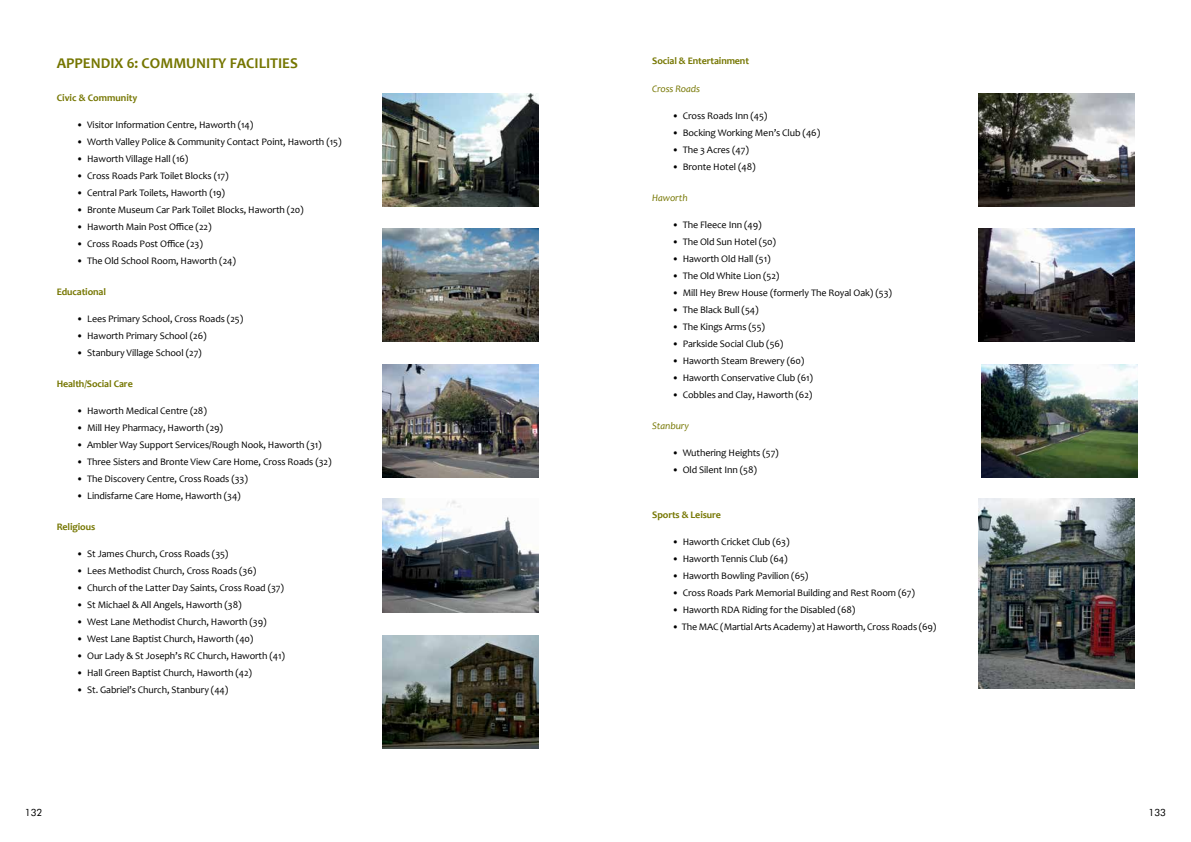
<style>
.page{position:relative;width:1191px;height:842px;background:#fff}
.page>*{position:absolute;margin:0;border:0;box-sizing:border-box;transform-origin:0 0}
.t1{font:700 15px "Candara";color:#757600}
.t2{font:10px "Candara";letter-spacing:-.01em;color:#000}
.t3{font:700 10px "Candara";letter-spacing:-.01em;color:#757600}
.t4{font:italic 10px "Candara";letter-spacing:-.01em;color:#757600}
.t5{font:10px "Futura BT";color:#000}
</style>
<div class="page">
<img style="left:383px;top:635px;width:156px;height:113px">
<img style="left:383px;top:499px;width:156px;height:113px">
<img style="left:383px;top:228px;width:156px;height:114px">
<img style="left:383px;top:94px;width:156px;height:113px">
<img style="left:383px;top:364px;width:156px;height:114px">
<img style="left:978px;top:499px;width:156px;height:190px">
<img style="left:978px;top:94px;width:156px;height:113px">
<img style="left:978px;top:228px;width:156px;height:114px">
<img style="left:981px;top:364px;width:156px;height:114px">
<p class="t1" style="left:57px;top:53px;width:243px">APPENDIX 6: COMMUNITY FACILITIES</p>
<p class="t3" style="left:57px;top:91px;width:82px">Civic &amp; Community</p>
<p class="t2" style="left:77px;top:118px;width:178px">• Visitor Information Centre, Haworth (14)</p>
<p class="t2" style="left:77px;top:135px;width:266px">• Worth Valley Police &amp; Community Contact Point, Haworth (15)</p>
<p class="t2" style="left:77px;top:152px;width:113px">• Haworth Village Hall (16)</p>
<p class="t2" style="left:77px;top:169px;width:154px">• Cross Roads Park Toilet Blocks (17)</p>
<p class="t2" style="left:77px;top:186px;width:150px">• Central Park Toilets, Haworth (19)</p>
<p class="t2" style="left:77px;top:203px;width:229px">• Bronte Museum Car Park Toilet Blocks, Haworth (20)</p>
<p class="t2" style="left:77px;top:220px;width:136px">• Haworth Main Post Office (22)</p>
<p class="t2" style="left:77px;top:237px;width:128px">• Cross Roads Post Office (23)</p>
<p class="t2" style="left:77px;top:254px;width:161px">• The Old School Room, Haworth (24)</p>
<p class="t3" style="left:57px;top:285px;width:51px">Educational</p>
<p class="t2" style="left:77px;top:312px;width:168px">• Lees Primary School, Cross Roads (25)</p>
<p class="t2" style="left:77px;top:329px;width:132px">• Haworth Primary School (26)</p>
<p class="t2" style="left:77px;top:346px;width:127px">• Stanbury Village School (27)</p>
<p class="t3" style="left:57px;top:377px;width:78px">Health/Social Care</p>
<p class="t2" style="left:77px;top:404px;width:132px">• Haworth Medical Centre (28)</p>
<p class="t2" style="left:77px;top:421px;width:148px">• Mill Hey Pharmacy, Haworth (29)</p>
<p class="t2" style="left:77px;top:438px;width:247px">• Ambler Way Support Services/Rough Nook, Haworth (31)</p>
<p class="t2" style="left:77px;top:455px;width:257px">• Three Sisters and Bronte View Care Home, Cross Roads (32)</p>
<p class="t2" style="left:77px;top:472px;width:173px">• The Discovery Centre, Cross Roads (33)</p>
<p class="t2" style="left:77px;top:489px;width:166px">• Lindisfarne Care Home, Haworth (34)</p>
<p class="t3" style="left:57px;top:520px;width:40px">Religious</p>
<p class="t2" style="left:77px;top:547px;width:153px">• St James Church, Cross Roads (35)</p>
<p class="t2" style="left:77px;top:564px;width:181px">• Lees Methodist Church, Cross Roads (36)</p>
<p class="t2" style="left:77px;top:581px;width:209px">• Church of the Latter Day Saints, Cross Road (37)</p>
<p class="t2" style="left:77px;top:598px;width:167px">• St Michael &amp; All Angels, Haworth (38)</p>
<p class="t2" style="left:77px;top:615px;width:192px">• West Lane Methodist Church, Haworth (39)</p>
<p class="t2" style="left:77px;top:632px;width:178px">• West Lane Baptist Church, Haworth (40)</p>
<p class="t2" style="left:77px;top:649px;width:210px">• Our Lady &amp; St Joseph’s RC Church, Haworth (41)</p>
<p class="t2" style="left:77px;top:666px;width:177px">• Hall Green Baptist Church, Haworth (42)</p>
<p class="t2" style="left:77px;top:683px;width:153px">• St. Gabriel’s Church, Stanbury (44)</p>
<p class="t3" style="left:652px;top:54px;width:98px">Social &amp; Entertainment</p>
<p class="t4" style="left:652px;top:82px;width:49px">Cross Roads</p>
<p class="t2" style="left:672px;top:109px;width:97px">• Cross Roads Inn (45)</p>
<p class="t2" style="left:672px;top:126px;width:150px">• Bocking Working Men’s Club (46)</p>
<p class="t2" style="left:672px;top:143px;width:78px">• The 3 Acres (47)</p>
<p class="t2" style="left:672px;top:160px;width:85px">• Bronte Hotel (48)</p>
<p class="t4" style="left:652px;top:191px;width:37px">Haworth</p>
<p class="t2" style="left:672px;top:218px;width:91px">• The Fleece Inn (49)</p>
<p class="t2" style="left:672px;top:235px;width:106px">• The Old Sun Hotel (50)</p>
<p class="t2" style="left:672px;top:252px;width:100px">• Haworth Old Hall (51)</p>
<p class="t2" style="left:672px;top:269px;width:109px">• The Old White Lion (52)</p>
<p class="t2" style="left:672px;top:286px;width:221px">• Mill Hey Brew House (formerly The Royal Oak) (53)</p>
<p class="t2" style="left:672px;top:303px;width:88px">• The Black Bull (54)</p>
<p class="t2" style="left:672px;top:320px;width:95px">• The Kings Arms (55)</p>
<p class="t2" style="left:672px;top:337px;width:113px">• Parkside Social Club (56)</p>
<p class="t2" style="left:672px;top:354px;width:134px">• Haworth Steam Brewery (60)</p>
<p class="t2" style="left:672px;top:371px;width:143px">• Haworth Conservative Club (61)</p>
<p class="t2" style="left:672px;top:388px;width:142px">• Cobbles and Clay, Haworth (62)</p>
<p class="t4" style="left:652px;top:419px;width:38px">Stanbury</p>
<p class="t2" style="left:672px;top:446px;width:108px">• Wuthering Heights (57)</p>
<p class="t2" style="left:672px;top:463px;width:86px">• Old Silent Inn (58)</p>
<p class="t3" style="left:652px;top:508px;width:70px">Sports &amp; Leisure</p>
<p class="t2" style="left:672px;top:535px;width:119px">• Haworth Cricket Club (63)</p>
<p class="t2" style="left:672px;top:552px;width:117px">• Haworth Tennis Club (64)</p>
<p class="t2" style="left:672px;top:569px;width:138px">• Haworth Bowling Pavilion (65)</p>
<p class="t2" style="left:672px;top:586px;width:244px">• Cross Roads Park Memorial Building and Rest Room (67)</p>
<p class="t2" style="left:672px;top:603px;width:185px">• Haworth RDA Riding for the Disabled (68)</p>
<p class="t2" style="left:672px;top:620px;width:266px">• The MAC (Martial Arts Academy) at Haworth, Cross Roads (69)</p>
<p class="t5" style="left:25px;top:806px;width:19px">132</p>
<p class="t5" style="left:1148px;top:806px;width:19px">133</p>
</div>
